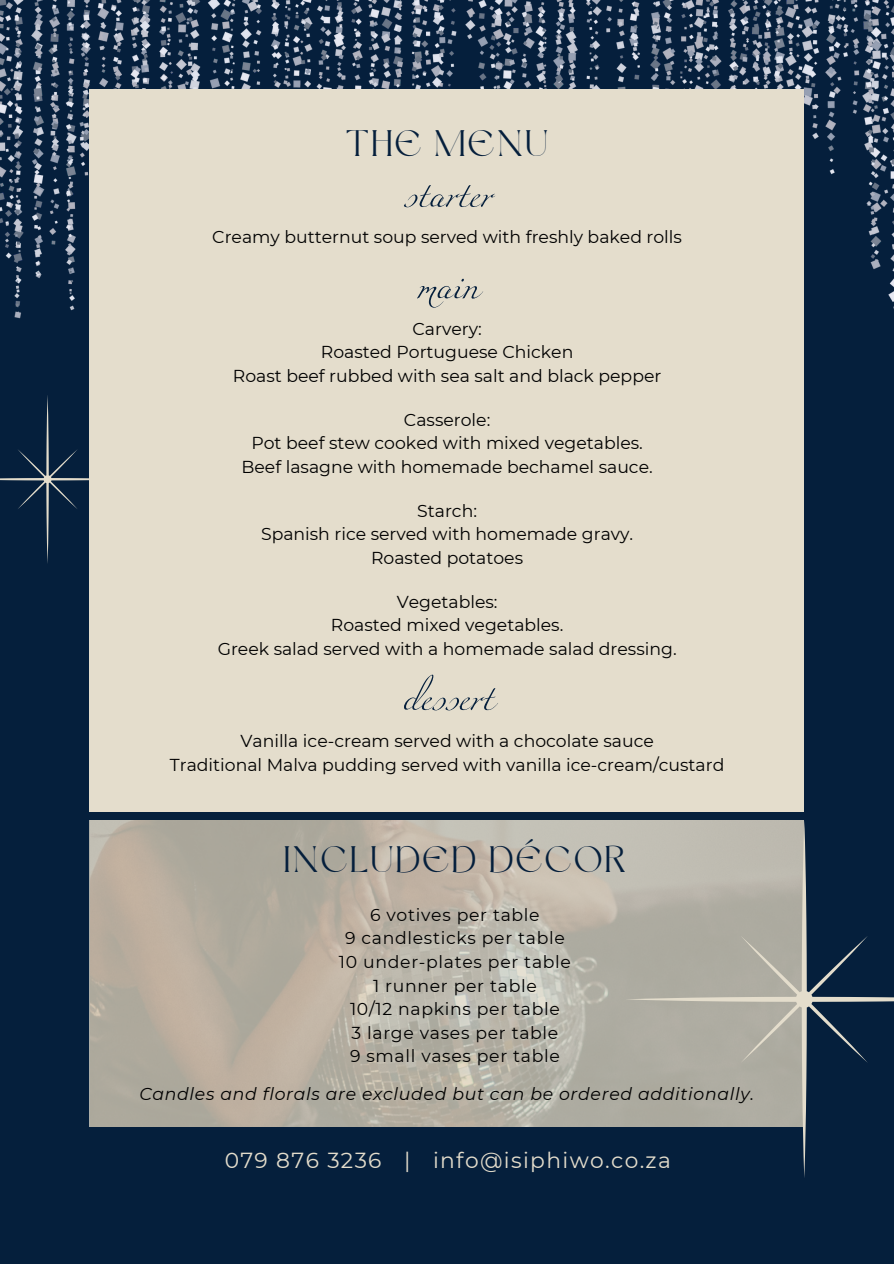
<style>
.page{position:relative;width:894px;height:1264px;background:#fff}
.page>*{position:absolute;margin:0;border:0;box-sizing:border-box;transform-origin:0 0}
.t1{font:52.5px "Miama";color:#051f3c}
.t2{font:36.75px "Dream Avenue";letter-spacing:.06em;color:#051f3c}
.t3{font:21.75px "Montserrat";letter-spacing:.06em;color:#e4ddcc}
.t4{font:17.25px "Montserrat";color:#000}
.t5{font:17.25px "Montserrat";letter-spacing:.04em;color:#000}
.t6{font:italic 17.25px "Montserrat";letter-spacing:.04em;color:#000}
</style>
<div class="page">
<div style="left:0;top:0;width:893px;height:1263px;background:#051f3c"></div>
<img style="left:0;top:0;width:893px;height:319px">
<div style="left:89px;top:89px;width:715px;height:722px;background:#e4ddcc"></div>
<svg style="left:0;top:395px;width:89px;height:168px"></svg>
<svg style="left:625px;top:820px;width:268px;height:358px"></svg>
<svg style="left:90px;top:820px;width:713px;height:306px;background:#b7b1a5"></svg>
<h2 class="t2" style="left:346px;top:128px;width:204px">THE MENU</h2>
<p class="t1" style="left:403px;top:158px;width:90px">starter</p>
<h1 class="t4" style="left:212px;top:226px;width:471px">Creamy butternut soup served with freshly baked rolls</h1>
<p class="t1" style="left:416px;top:249px;width:63px">main</p>
<p class="t4" style="left:412px;top:318px;width:71px">Carvery:</p>
<p class="t4" style="left:321px;top:342px;width:254px">Roasted Portuguese Chicken</p>
<p class="t4" style="left:233px;top:365px;width:430px">Roast beef rubbed with sea salt and black pepper</p>
<p class="t4" style="left:404px;top:409px;width:88px">Casserole:</p>
<p class="t4" style="left:251px;top:432px;width:393px">Pot beef stew cooked with mixed vegetables.</p>
<p class="t4" style="left:241px;top:456px;width:412px">Beef lasagne with homemade bechamel sauce.</p>
<p class="t4" style="left:417px;top:500px;width:61px">Starch:</p>
<p class="t4" style="left:261px;top:523px;width:373px">Spanish rice served with homemade gravy.</p>
<p class="t4" style="left:371px;top:547px;width:153px">Roasted potatoes</p>
<p class="t4" style="left:396px;top:591px;width:102px">Vegetables:</p>
<p class="t4" style="left:331px;top:614px;width:234px">Roasted mixed vegetables.</p>
<h1 class="t4" style="left:217px;top:638px;width:460px">Greek salad served with a homemade salad dressing.</h1>
<p class="t1" style="left:402px;top:660px;width:92px">dessert</p>
<p class="t4" style="left:240px;top:730px;width:415px">Vanilla ice-cream served with a chocolate sauce</p>
<p class="t4" style="left:170px;top:753px;width:556px">Traditional Malva pudding served with vanilla ice-cream/custard</p>
<h2 class="t2" style="left:284px;top:844px;width:343px">INCLUDED DÉCOR</h2>
<p class="t5" style="left:370px;top:904px;width:171px">6 votives per table</p>
<p class="t5" style="left:345px;top:927px;width:221px">9 candlesticks per table</p>
<p class="t5" style="left:339px;top:951px;width:233px">10 under-plates per table</p>
<p class="t5" style="left:373px;top:974px;width:165px">1 runner per table</p>
<p class="t5" style="left:350px;top:998px;width:211px">10/12 napkins per table</p>
<p class="t5" style="left:351px;top:1022px;width:208px">3 large vases per table</p>
<p class="t5" style="left:350px;top:1045px;width:211px">9 small vases per table</p>
<p class="t6" style="left:139px;top:1083px;width:616px">Candles and florals are excluded but can be ordered additionally.</p>
<p class="t3" style="left:225px;top:1147px;width:447px">079 876 3236 | info@isiphiwo.co.za</p>
</div>
